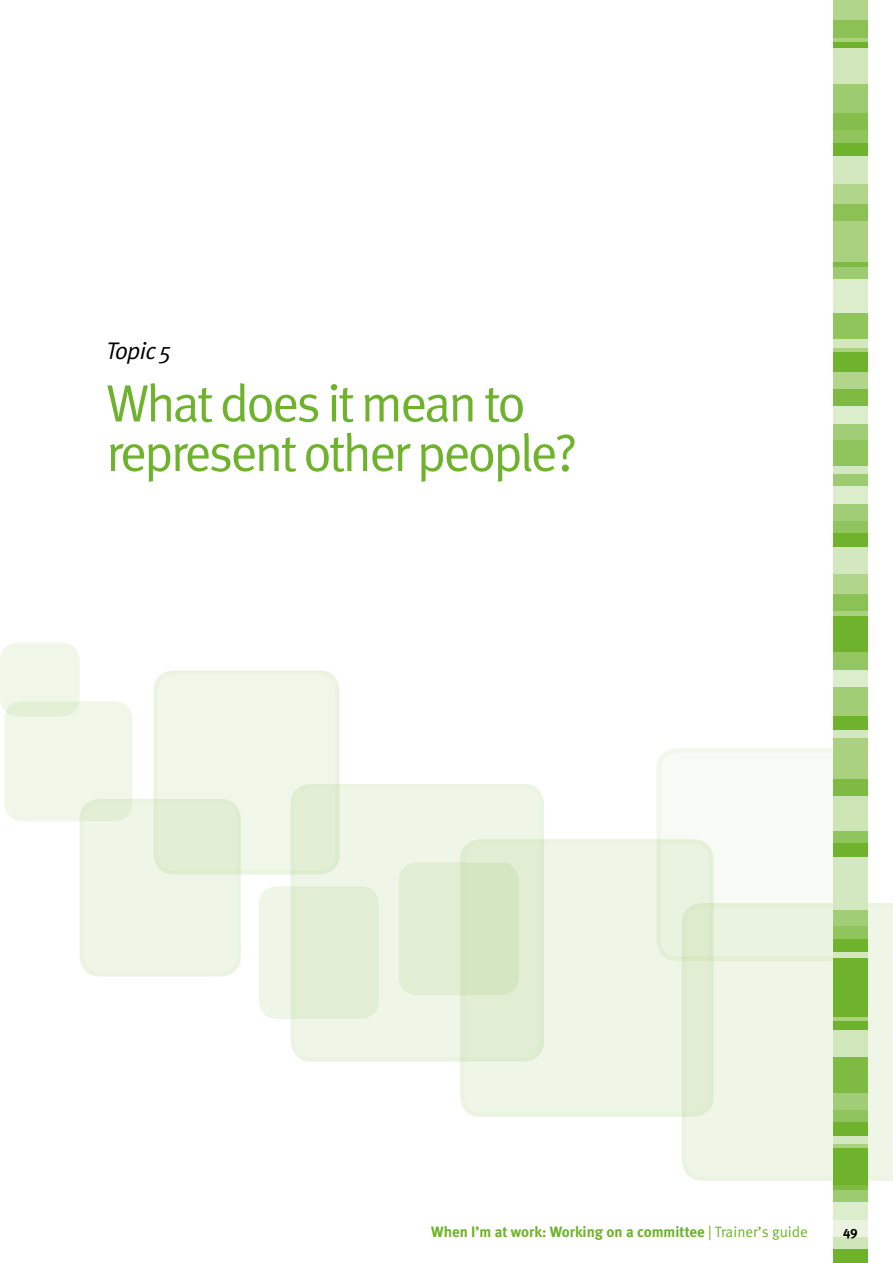
<style>
.page{position:relative;width:893px;height:1263px;background:#fff}
.page>*{position:absolute;margin:0;border:0;box-sizing:border-box;transform-origin:0 0}
.t1{font:52.5px/49.5px "Meta Normal";letter-spacing:-.05em;color:#6fb22c}
.t2{font:italic 24px "Meta Normal";letter-spacing:-.03em;color:#000}
.t3{font:700 15px "Meta";color:#6fb22c}
.t4{font:13.5px "Meta Bold Caps";color:#000}
.s1{font-family:"Meta Normal";font-weight:400}
</style>
<div class="page">
<div style="left:659px;top:751px;width:189px;height:208px;background:#f8fbf5;border-radius:18px"></div>
<div style="left:656px;top:748px;width:194px;height:213px;border:4px solid #9cca6d;border-radius:18px"></div>
<div style="left:462px;top:841px;width:249px;height:274px;background:#eff6e8;border-radius:18px"></div>
<div style="left:460px;top:839px;width:253px;height:278px;border:4px solid #6fb22c;border-radius:18px"></div>
<div style="left:293px;top:786px;width:249px;height:273px;background:linear-gradient(to right,#f2f8ed,#e5f1da);border-radius:18px"></div>
<div style="left:291px;top:784px;width:253px;height:277px;border:4px solid #6fb22c;border-radius:18px"></div>
<svg style="left:682px;top:903px;width:211px;height:278px;background:#ebf4e3"></svg>
<svg style="left:156px;top:673px;width:181px;height:199px;background:#eef5e6"></svg>
<div style="left:154px;top:670px;width:186px;height:204px;border:4px solid #6fb22c;border-radius:18px"></div>
<div style="left:0;top:642px;width:80px;height:74px;background:#f0f7e9;border-radius:18px"></div>
<svg style="left:259px;top:886px;width:120px;height:133px;background:#e4f0d9"></svg>
<div style="left:82px;top:801px;width:157px;height:173px;background:linear-gradient(to bottom,#e5f1da,#f2f8ec);border-radius:18px"></div>
<div style="left:80px;top:799px;width:161px;height:177px;border:4px solid #6fb22c;border-radius:18px"></div>
<svg style="left:4px;top:701px;width:128px;height:120px;background:#eef5e6"></svg>
<div style="left:399px;top:862px;width:120px;height:133px;background:linear-gradient(to right,#e4f0d9,#d2e5be);border-radius:18px"></div>
<div style="left:833px;top:0;width:34px;height:19px;background:#b0d58b"></div>
<div style="left:833px;top:1px;width:34px;height:21px;background:#b0d58b"></div>
<div style="left:833px;top:21px;width:34px;height:21px;background:#8cc156"></div>
<div style="left:833px;top:38px;width:34px;height:21px;background:#a9d180"></div>
<svg style="left:833px;top:42px;width:34px;height:7px"></svg>
<div style="left:833px;top:49px;width:34px;height:35px;background:#d1e6bb"></div>
<div style="left:833px;top:84px;width:34px;height:35px;background:#9dcb70"></div>
<div style="left:833px;top:114px;width:34px;height:21px;background:#86be4e"></div>
<div style="left:833px;top:130px;width:34px;height:22px;background:#90c45d"></div>
<div style="left:833px;top:143px;width:34px;height:21px;background:#6fb22c"></div>
<div style="left:833px;top:157px;width:34px;height:31px;background:#d4e8c0"></div>
<div style="left:833px;top:184px;width:34px;height:21px;background:#b0d58b"></div>
<div style="left:833px;top:204px;width:34px;height:21px;background:#8cc156"></div>
<div style="left:833px;top:221px;width:34px;height:45px;background:#a9d180"></div>
<div style="left:833px;top:262px;width:34px;height:21px;background:#7fba43"></div>
<div style="left:833px;top:267px;width:34px;height:21px;background:#9dcb70"></div>
<div style="left:833px;top:280px;width:34px;height:39px;background:#dcedcc"></div>
<div style="left:833px;top:314px;width:34px;height:31px;background:#90c45d"></div>
<div style="left:833px;top:340px;width:34px;height:21px;background:#d4e8c0"></div>
<div style="left:833px;top:348px;width:34px;height:22px;background:#a9d180"></div>
<div style="left:833px;top:352px;width:34px;height:21px;background:#6fb22c"></div>
<div style="left:833px;top:372px;width:34px;height:21px;background:#b0d58b"></div>
<div style="left:833px;top:389px;width:34px;height:21px;background:#7fba43"></div>
<div style="left:833px;top:407px;width:34px;height:21px;background:#dcedcc"></div>
<div style="left:833px;top:424px;width:34px;height:21px;background:#a1cd76"></div>
<div style="left:833px;top:441px;width:34px;height:34px;background:#90c45d"></div>
<div style="left:833px;top:467px;width:34px;height:21px;background:#d4e8c0"></div>
<div style="left:833px;top:474px;width:34px;height:21px;background:#9dcb70"></div>
<div style="left:833px;top:487px;width:34px;height:21px;background:#dcedcc"></div>
<div style="left:833px;top:504px;width:34px;height:21px;background:#a1cd76"></div>
<div style="left:833px;top:521px;width:34px;height:21px;background:#90c45d"></div>
<div style="left:833px;top:533px;width:34px;height:22px;background:#6fb22c"></div>
<div style="left:833px;top:547px;width:34px;height:32px;background:#d4e8c0"></div>
<div style="left:833px;top:574px;width:34px;height:22px;background:#b0d58b"></div>
<div style="left:833px;top:594px;width:34px;height:22px;background:#8cc156"></div>
<div style="left:833px;top:612px;width:34px;height:21px;background:#a9d180"></div>
<div style="left:833px;top:616px;width:34px;height:41px;background:#6fb22c"></div>
<div style="left:833px;top:653px;width:34px;height:21px;background:#93c561"></div>
<div style="left:833px;top:670px;width:34px;height:21px;background:#dcedcc"></div>
<div style="left:833px;top:687px;width:34px;height:40px;background:#a1cd76"></div>
<div style="left:833px;top:717px;width:34px;height:21px;background:#6fb22c"></div>
<div style="left:833px;top:730px;width:34px;height:21px;background:#d4e8c0"></div>
<div style="left:833px;top:739px;width:34px;height:49px;background:#a9d180"></div>
<div style="left:833px;top:780px;width:34px;height:21px;background:#7fba43"></div>
<div style="left:833px;top:797px;width:34px;height:39px;background:#cde4b5"></div>
<div style="left:833px;top:831px;width:34px;height:21px;background:#90c45d"></div>
<div style="left:833px;top:844px;width:34px;height:21px;background:#6fb22c"></div>
<div style="left:833px;top:857px;width:34px;height:21px;background:#d4e8c0"></div>
<div style="left:833px;top:872px;width:34px;height:46px;background:#d4e8c0"></div>
<div style="left:833px;top:910px;width:34px;height:21px;background:#a1cd76"></div>
<div style="left:833px;top:927px;width:34px;height:21px;background:#90c45d"></div>
<div style="left:833px;top:939px;width:34px;height:21px;background:#6fb22c"></div>
<div style="left:833px;top:953px;width:34px;height:21px;background:#d4e8c0"></div>
<div style="left:833px;top:958px;width:34px;height:64px;background:#6fb22c"></div>
<div style="left:833px;top:1017px;width:34px;height:22px;background:#a9d180"></div>
<div style="left:833px;top:1021px;width:34px;height:22px;background:#6fb22c"></div>
<div style="left:833px;top:1030px;width:34px;height:29px;background:#d1e6bb"></div>
<div style="left:833px;top:1057px;width:34px;height:43px;background:#7fba43"></div>
<div style="left:833px;top:1093px;width:34px;height:21px;background:#a1cd76"></div>
<div style="left:833px;top:1110px;width:34px;height:21px;background:#90c45d"></div>
<div style="left:833px;top:1122px;width:34px;height:22px;background:#6fb22c"></div>
<div style="left:833px;top:1136px;width:34px;height:21px;background:#d4e8c0"></div>
<div style="left:833px;top:1144px;width:34px;height:22px;background:#a9d180"></div>
<div style="left:833px;top:1148px;width:34px;height:40px;background:#6fb22c"></div>
<div style="left:833px;top:1185px;width:34px;height:22px;background:#7fba43"></div>
<div style="left:833px;top:1190px;width:34px;height:21px;background:#9dcb70"></div>
<div style="left:833px;top:1203px;width:34px;height:21px;background:#dcedcc"></div>
<div style="left:833px;top:1220px;width:34px;height:21px;background:#e9f3df"></div>
<div style="left:833px;top:1237px;width:34px;height:21px;background:#cfe6b9"></div>
<div style="left:833px;top:1249px;width:34px;height:14px;background:#6fb22c"></div>
<hr style="left:833px;top:1262px;width:34px;height:1px;background:#d4e8c0">
<h2 class="t2" style="left:106px;top:337px;width:66px">Topic 5</h2>
<h1 class="t1" style="left:106px;top:378px;width:472px">What does it mean to represent other people?</h1>
<p class="t3" style="left:431px;top:1223px;width:378px">When I’m at work: Working on a committee <span class="s1">| Trainer’s guide</span></p>
<p class="t4" style="left:843px;top:1223px;width:8px">49</p>
</div>
